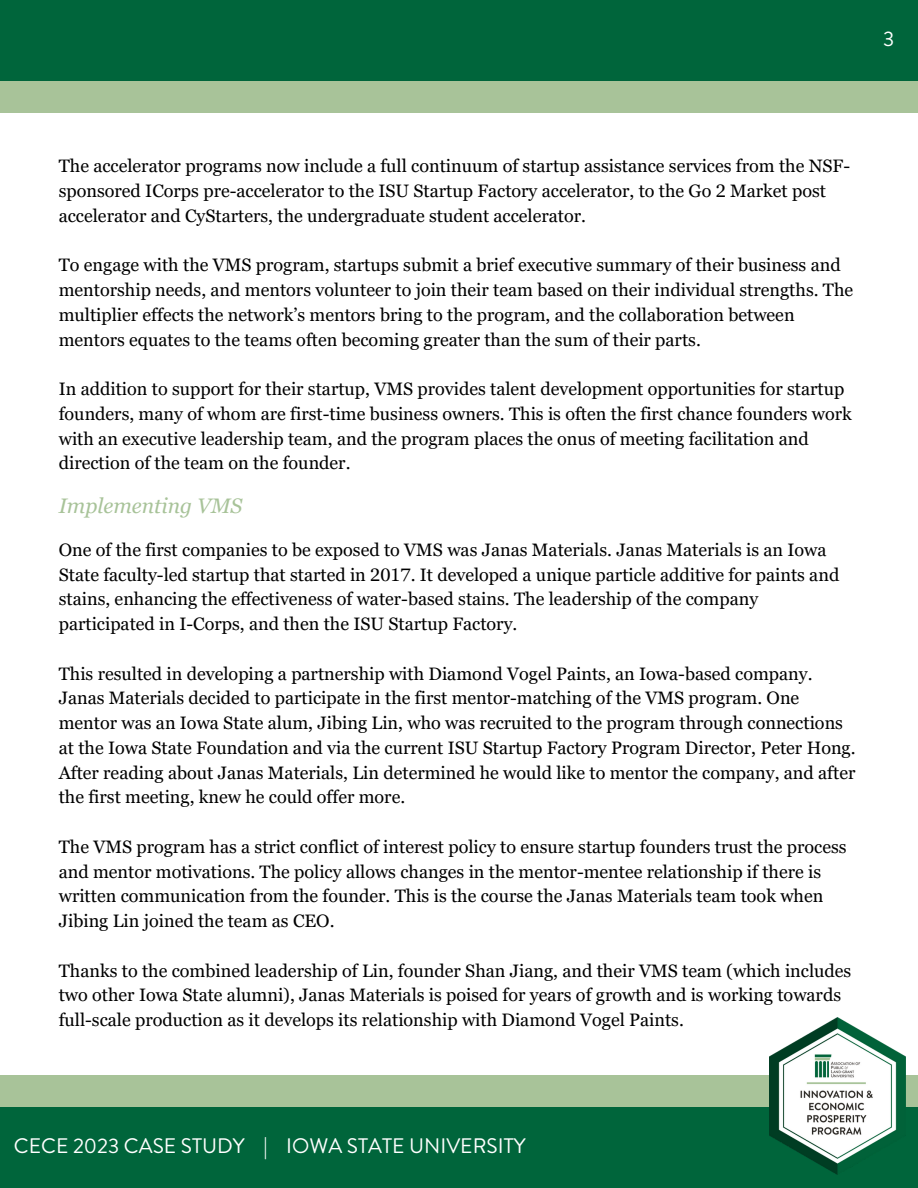
<style>
.page{position:relative;width:918px;height:1188px;background:#fff}
.page>*{position:absolute;margin:0;border:0;box-sizing:border-box;transform-origin:0 0}
.t1{font:21px "Brandon Grotesque";color:#fff}
.t2{font:italic 21px "Georgia Pro";color:#a8c399}
.t3{font:18px/24.8px "Georgia Pro";color:#000}
</style>
<div class="page">
<div style="left:0;top:1076px;width:918px;height:31px;background:#a8c399"></div>
<div style="left:0;top:1107px;width:918px;height:81px;background:#00653b"></div>
<div style="left:0;top:0;width:918px;height:81px;background:#00653b"></div>
<div style="left:0;top:81px;width:918px;height:31px;background:#a8c399"></div>
<img style="left:770px;top:1017px;width:136px;height:158px">
<p class="t1" style="left:883px;top:24px;width:13px">3</p>
<p class="t3" style="left:59px;top:154px;width:793px">The accelerator programs now include a full continuum of startup assistance services from the NSF&shy;sponsored ICorps pre-accelerator to the ISU Startup Factory accelerator, to the Go 2 Market post accelerator and CyStarters, the undergraduate student accelerator.</p>
<p class="t3" style="left:59px;top:253px;width:796px">To engage with the VMS program, startups submit a brief executive summary of their business and mentorship needs, and mentors volunteer to join their team based on their individual strengths. The multiplier effects the network’s mentors bring to the program, and the collaboration between mentors equates to the teams often becoming greater than the sum of their parts.</p>
<p class="t3" style="left:59px;top:376px;width:795px">In addition to support for their startup, VMS provides talent development opportunities for startup founders, many of whom are first-time business owners. This is often the first chance founders work with an executive leadership team, and the program places the onus of meeting facilitation and direction of the team on the founder.</p>
<p class="t2" style="left:59px;top:493px;width:185px">Implementing VMS</p>
<p class="t3" style="left:59px;top:537px;width:782px">One of the first companies to be exposed to VMS was Janas Materials. Janas Materials is an Iowa State faculty-led startup that started in 2017. It developed a unique particle additive for paints and stains, enhancing the effectiveness of water-based stains. The leadership of the company participated in I-Corps, and then the ISU Startup Factory.</p>
<p class="t3" style="left:59px;top:661px;width:798px">This resulted in developing a partnership with Diamond Vogel Paints, an Iowa-based company.<br>Janas Materials decided to participate in the first mentor-matching of the VMS program. One mentor was an Iowa State alum, Jibing Lin, who was recruited to the program through connections at the Iowa State Foundation and via the current ISU Startup Factory Program Director, Peter Hong.<br>After reading about Janas Materials, Lin determined he would like to mentor the company, and after the first meeting, knew he could offer more.</p>
<p class="t3" style="left:59px;top:834px;width:789px">The VMS program has a strict conflict of interest policy to ensure startup founders trust the process and mentor motivations. The policy allows changes in the mentor-mentee relationship if there is written communication from the founder. This is the course the Janas Materials team took when Jibing Lin joined the team as CEO.</p>
<p class="t3" style="left:59px;top:958px;width:794px">Thanks to the combined leadership of Lin, founder Shan Jiang, and their VMS team (which includes two other Iowa State alumni), Janas Materials is poised for years of growth and is working towards full-scale production as it develops its relationship with Diamond Vogel Paints.</p>
<p class="t1" style="left:14px;top:1131px;width:513px">CECE 2023 CASE STUDY | IOWA STATE UNIVERSITY</p>
</div>
